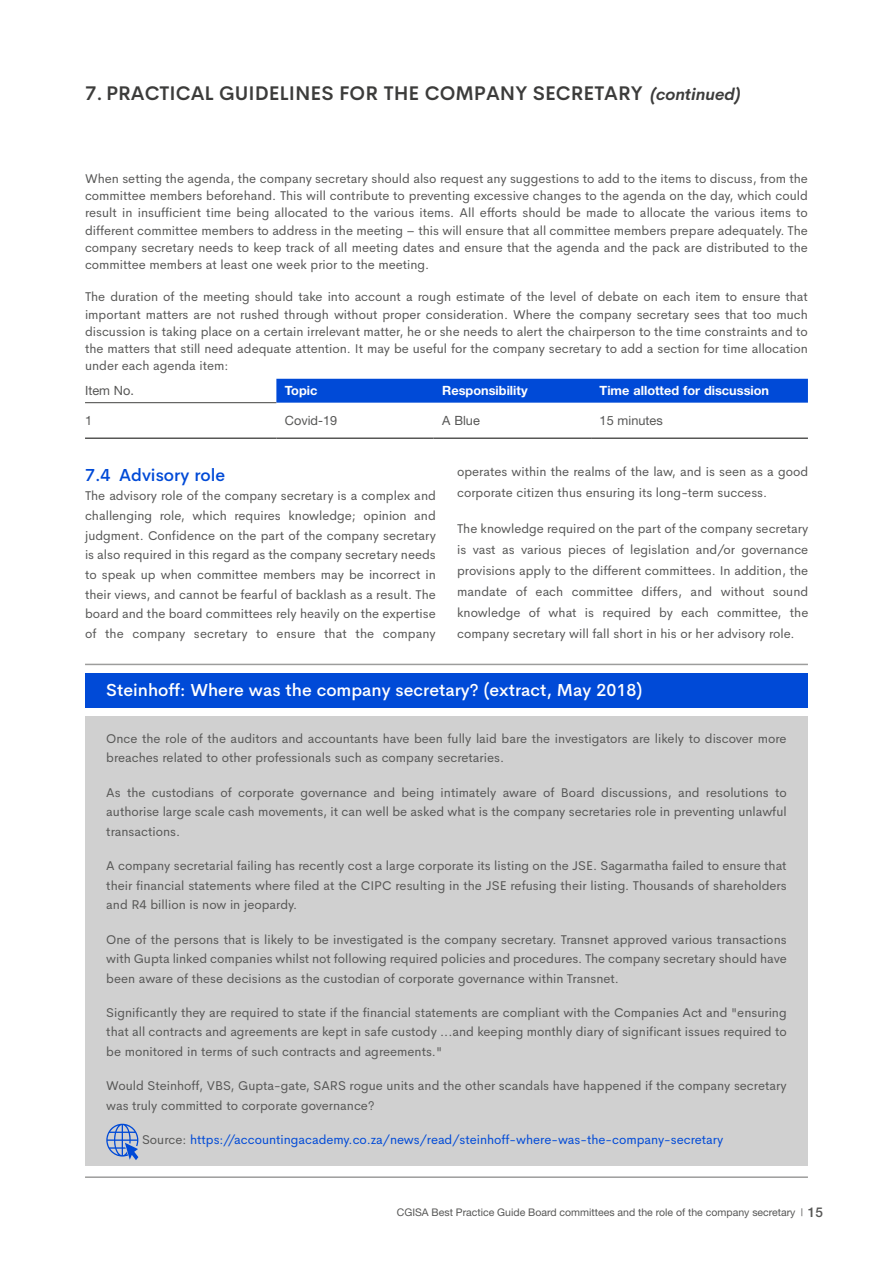
<style>
.page{position:relative;width:893px;height:1263px;background:#fff}
.page>*{position:absolute;margin:0;border:0;box-sizing:border-box;transform-origin:0 0}
.t1{font:600 19.5px "Cerebri Sans";color:#3c3c3b}
.t2{font:500 17.25px "Cerebri Sans";color:#fff}
.t3{font:500 17.25px "Cerebri Sans";color:#004ad7}
.t4{font:12.75px/19.5px "Cerebri Sans";color:#575756;text-align:justify}
.t5{font:12.75px "Cerebri Sans";color:#004ad7}
.t6{font:700 12.75px "Helvetica Neue";color:#fff}
.t7{font:12.75px "Helvetica Neue";color:#575756}
.t8{font:10.5px "Helvetica Neue";color:#575756}
.s1{font-weight:700;font-style:italic;font-size:16.5px}
.s2{color:#575756}
.s3{font-weight:500;font-size:13.5px}
</style>
<div class="page">
<div style="left:276px;top:379px;width:532px;height:24px;background:#004ad7"></div>
<hr style="left:85px;top:402px;width:191px;height:1px;background:#575756">
<hr style="left:85px;top:437px;width:191px;height:2px;background:#575756">
<hr style="left:276px;top:437px;width:158px;height:2px;background:#575756">
<hr style="left:434px;top:437px;width:157px;height:2px;background:#575756">
<hr style="left:591px;top:437px;width:217px;height:2px;background:#575756">
<div style="left:85px;top:716px;width:723px;height:450px;background:#d0d0d0"></div>
<svg style="left:106px;top:1124px;width:32px;height:36px"></svg>
<hr style="left:85px;top:664px;width:723px;height:1px;background:#9d9d9c">
<div style="left:85px;top:674px;width:723px;height:34px;background:#004ad7"></div>
<hr style="left:85px;top:1176px;width:723px;height:2px;background:#9d9d9c">
<h1 class="t1" style="left:85px;top:78px;width:657px">7. PRACTICAL GUIDELINES FOR THE COMPANY SECRETARY <span class="s1">(continued)</span></h1>
<p class="t4" style="left:85px;top:169px;width:724px;line-height:17.2px">When setting the agenda, the company secretary should also request any suggestions to add to the items to discuss, from the committee members beforehand. This will contribute to preventing excessive changes to the agenda on the day, which could result in insufficient time being allocated to the various items. All efforts should be made to allocate the various items to different committee members to address in the meeting – this will ensure that all committee members prepare adequately. The company secretary needs to keep track of all meeting dates and ensure that the agenda and the pack are distributed to the committee members at least one week prior to the meeting.</p>
<p class="t4" style="left:85px;top:287px;width:724px;line-height:17.2px">The duration of the meeting should take into account a rough estimate of the level of debate on each item to ensure that important matters are not rushed through without proper consideration. Where the company secretary sees that too much discussion is taking place on a certain irrelevant matter, he or she needs to alert the chairperson to the time constraints and to the matters that still need adequate attention. It may be useful for the company secretary to add a section for time allocation under each agenda item:</p>
<p class="t7" style="left:85px;top:383px;width:51px">Item No.</p>
<p class="t6" style="left:285px;top:383px;width:34px">Topic</p>
<p class="t6" style="left:442px;top:383px;width:87px">Responsibility</p>
<p class="t6" style="left:600px;top:383px;width:171px">Time allotted for discussion</p>
<p class="t7" style="left:85px;top:413px;width:9px">1</p>
<p class="t7" style="left:285px;top:413px;width:54px">Covid-19</p>
<p class="t7" style="left:442px;top:413px;width:39px">A Blue</p>
<p class="t7" style="left:600px;top:413px;width:65px">15 minutes</p>
<h2 class="t3" style="left:85px;top:461px;width:142px">7.4 Advisory role</h2>
<p class="t4" style="left:85px;top:485px;width:352px">The advisory role of the company secretary is a complex and challenging role, which requires knowledge; opinion and judgment. Confidence on the part of the company secretary is also required in this regard as the company secretary needs to speak up when committee members may be incorrect in their views, and cannot be fearful of backlash as a result. The board and the board committees rely heavily on the expertise of the company secretary to ensure that the company</p>
<p class="t4" style="left:457px;top:460px;width:353px;line-height:21px">operates within the realms of the law, and is seen as a good corporate citizen thus ensuring its long-term success.</p>
<p class="t4" style="left:457px;top:517px;width:353px;line-height:21px">The knowledge required on the part of the company secretary is vast as various pieces of legislation and/or governance provisions apply to the different committees. In addition, the mandate of each committee differs, and without sound knowledge of what is required by each committee, the company secretary will fall short in his or her advisory role.</p>
<h2 class="t2" style="left:106px;top:677px;width:537px">Steinhoff: Where was the company secretary? (extract, May 2018)</h2>
<p class="t4" style="left:106px;top:728px;width:682px">Once the role of the auditors and accountants have been fully laid bare the investigators are likely to discover more breaches related to other professionals such as company secretaries.</p>
<p class="t4" style="left:106px;top:781px;width:682px">As the custodians of corporate governance and being intimately aware of Board discussions, and resolutions to authorise large scale cash movements, it can well be asked what is the company secretaries role in preventing unlawful transactions.</p>
<p class="t4" style="left:106px;top:855px;width:682px">A company secretarial failing has recently cost a large corporate its listing on the JSE. Sagarmatha failed to ensure that their financial statements where filed at the CIPC resulting in the JSE refusing their listing. Thousands of shareholders and R4 billion is now in jeopardy.</p>
<p class="t4" style="left:106px;top:928px;width:682px">One of the persons that is likely to be investigated is the company secretary. Transnet approved various transactions with Gupta linked companies whilst not following required policies and procedures. The company secretary should have been aware of these decisions as the custodian of corporate governance within Transnet.</p>
<p class="t4" style="left:106px;top:1002px;width:682px">Significantly they are required to state if the financial statements are compliant with the Companies Act and "ensuring that all contracts and agreements are kept in safe custody ...and keeping monthly diary of significant issues required to be monitored in terms of such contracts and agreements."</p>
<p class="t4" style="left:106px;top:1075px;width:682px">Would Steinhoff, VBS, Gupta-gate, SARS rogue units and the other scandals have happened if the company secretary was truly committed to corporate governance?</p>
<p class="t5" style="left:142px;top:1130px;width:583px"><span class="s2">Source:</span> https://accountingacademy.co.za/news/read/steinhoff-where-was-the-company-secretary</p>
<p class="t8" style="left:397px;top:1206px;width:428px">CGISA Best Practice Guide Board committees and the role of the company secretary | <span class="s3">15</span></p>
</div>
